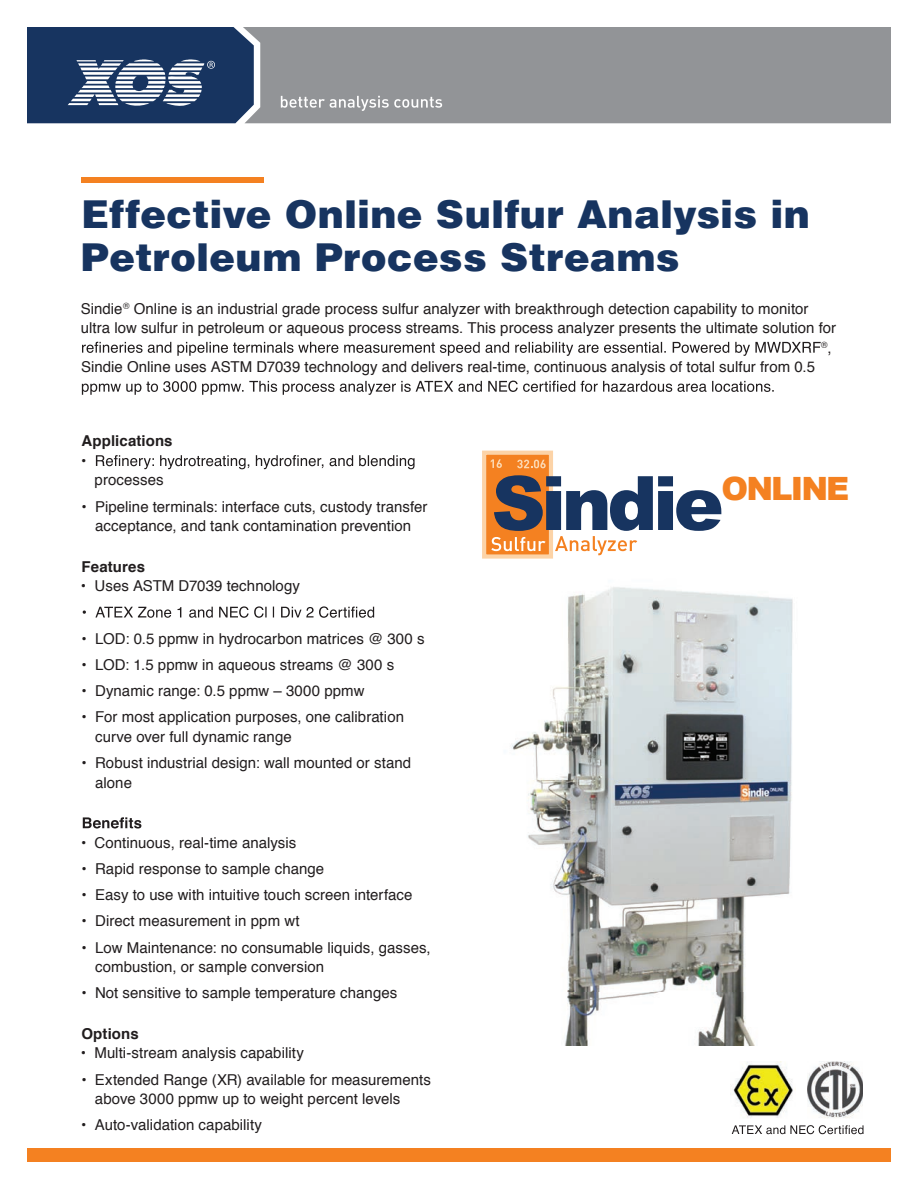
<style>
.page{position:relative;width:918px;height:1188px;background:#fff}
.page>*{position:absolute;margin:0;border:0;box-sizing:border-box;transform-origin:0 0}
.t1{font:900 75.15px "Arial";letter-spacing:-.06em;color:#173460}
.t2{font:900 39.3px/42.9px "Helvetica";color:#173460}
.t3{font:900 32.1px "Arial";letter-spacing:-.06em;color:#f48121}
.t4{font:15px/19.5px "Helvetica";letter-spacing:.005em;color:#211d1e}
.t5{font:700 15px "Helvetica";letter-spacing:.005em;color:#211d1e}
.t6{font:8.7px "Helvetica";color:#211d1e}
.s1{font-size:15px}
</style>
<div class="page">
<img style="left:511px;top:587px;width:282px;height:458px">
<svg style="left:96px;top:455px;width:319px;height:14px"></svg>
<svg style="left:83px;top:606px;width:291px;height:12px"></svg>
<svg style="left:83px;top:817px;width:58px;height:12px"></svg>
<svg style="left:82px;top:342px;width:739px;height:14px"></svg>
<svg style="left:82px;top:381px;width:692px;height:14px"></svg>
<div style="left:27px;top:1148px;width:864px;height:13px;background:#f48121"></div>
<div style="left:81px;top:177px;width:182px;height:6px;background:#f48121"></div>
<div style="left:254px;top:27px;width:637px;height:96px;background:#929497"></div>
<svg style="left:27px;top:27px;width:227px;height:96px;background:#364f75"></svg>
<div style="left:484px;top:453px;width:67px;height:104px;background:#f48121"></div>
<div style="left:482px;top:451px;width:71px;height:108px;border:4px solid #fcd3a7"></div>
<svg style="left:491px;top:459px;width:11px;height:9px"></svg>
<svg style="left:517px;top:460px;width:29px;height:8px"></svg>
<svg style="left:491px;top:537px;width:55px;height:14px"></svg>
<svg style="left:555px;top:536px;width:82px;height:19px"></svg>
<svg style="left:732px;top:1125px;width:132px;height:9px"></svg>
<img style="left:730px;top:1061px;width:63px;height:57px">
<img style="left:807px;top:1061px;width:56px;height:57px">
<svg style="left:281px;top:96px;width:161px;height:15px;background:#abadaf"></svg>
<h2 class="t2" style="left:81px;top:192px;width:731px">Effective Online Sulfur Analysis in<br>Petroleum Process Streams</h2>
<p class="t4" style="left:81px;top:299px;width:757px">Sindie<sup>®</sup> Online is an industrial grade process sulfur analyzer with breakthrough detection capability to monitor ultra low sulfur in petroleum or aqueous process streams. This process analyzer presents the ultimate solution for</p>
<p class="t6" style="left:821px;top:338px;width:12px">®<span class="s1">,</span></p>
<p class="t4" style="left:81px;top:358px;width:736px">Sindie Online uses ASTM D7039 technology and delivers real-time, continuous analysis of total sulfur from 0.5</p>
<p class="t5" style="left:82px;top:429px;width:93px">Applications</p>
<p class="t4" style="left:81px;top:451px;width:7px">•</p>
<p class="t4" style="left:95px;top:471px;width:71px">processes</p>
<p class="t4" style="left:82px;top:497px;width:347px;text-align:center">• Pipeline terminals: interface cuts, custody transfer acceptance, and tank contamination prevention</p>
<p class="t5" style="left:82px;top:554px;width:65px">Features</p>
<p class="t4" style="left:81px;top:577px;width:220px">• Uses ASTM D7039 technology</p>
<p class="t4" style="left:82px;top:629px;width:344px">• LOD: 0.5 ppmw in hydrocarbon matrices @ 300 s</p>
<p class="t4" style="left:82px;top:655px;width:314px">• LOD: 1.5 ppmw in aqueous streams @ 300 s</p>
<p class="t4" style="left:82px;top:682px;width:285px">• Dynamic range: 0.5 ppmw – 3000 ppmw</p>
<p class="t4" style="left:95px;top:708px;width:310px;text-indent:-14px">• For most application purposes, one calibration curve over full dynamic range</p>
<p class="t4" style="left:95px;top:754px;width:318px;text-indent:-14px">• Robust industrial design: wall mounted or stand alone</p>
<p class="t4" style="left:81px;top:833px;width:217px">• Continuous, real-time analysis</p>
<p class="t4" style="left:82px;top:859px;width:244px">• Rapid response to sample change</p>
<p class="t4" style="left:82px;top:886px;width:332px">• Easy to use with intuitive touch screen interface</p>
<p class="t4" style="left:82px;top:912px;width:220px">• Direct measurement in ppm wt</p>
<p class="t4" style="left:95px;top:938px;width:337px;text-indent:-14px">• Low Maintenance: no consumable liquids, gasses, combustion, or sample conversion</p>
<p class="t4" style="left:81px;top:984px;width:317px">• Not sensitive to sample temperature changes</p>
<p class="t5" style="left:81px;top:1022px;width:59px">Options</p>
<p class="t4" style="left:81px;top:1044px;width:225px">• Multi-stream analysis capability</p>
<p class="t4" style="left:95px;top:1070px;width:338px;text-indent:-14px">• Extended Range (XR) available for measurements above 3000 ppmw up to weight percent levels</p>
<p class="t4" style="left:81px;top:1116px;width:182px">• Auto-validation capability</p>
<h1 class="t1" style="left:491px;top:449px;width:234px">Sindie</h1>
<h3 class="t3" style="left:722px;top:466px;width:129px">ONLINE</h3>
</div>
